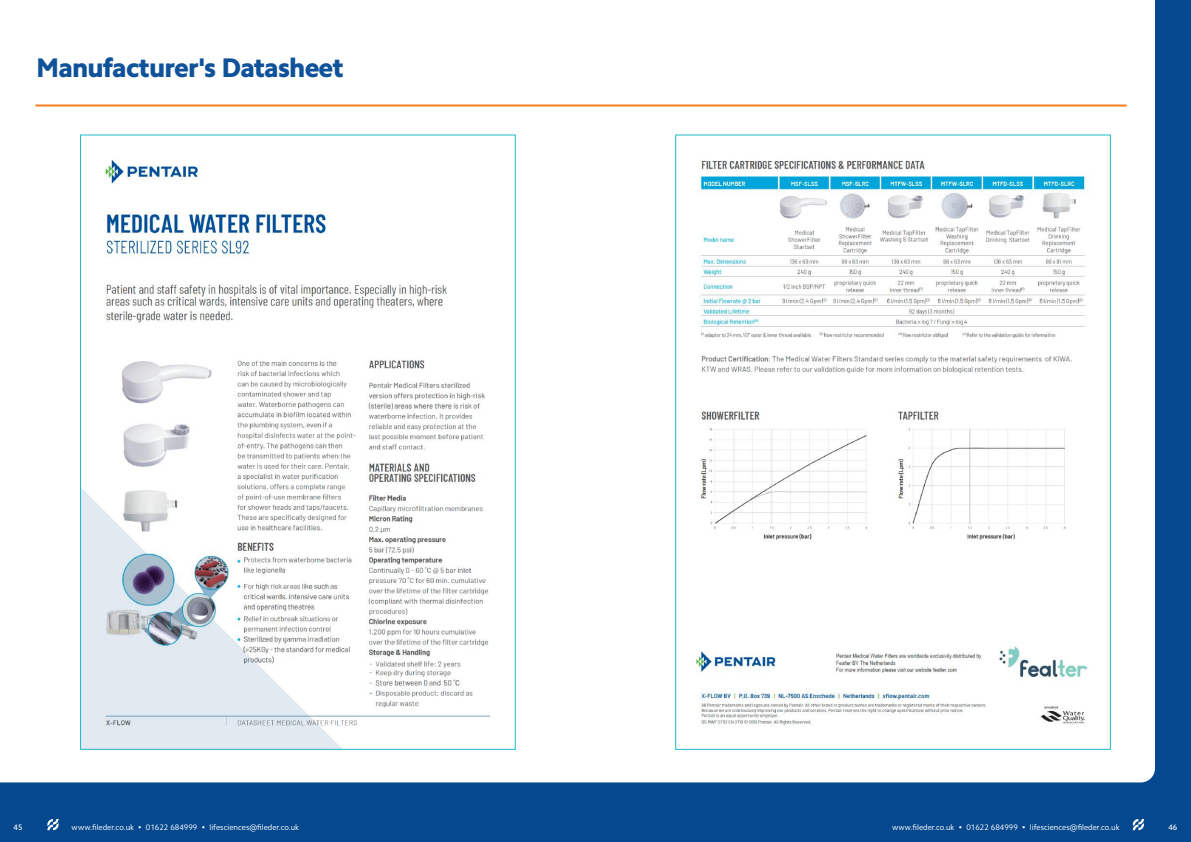
<style>
.page{position:relative;width:1191px;height:842px;background:#05488e}
.page>*{position:absolute;margin:0;border:0;box-sizing:border-box;transform-origin:0 0}
.t1{font:800 27px "Camphor Std";letter-spacing:-.03em;color:#0f529a}
.t2{font:8px "Camphor Std";color:#fff}
.t3{font:500 8px "Camphor Std";color:#fff}
</style>
<div class="page">
<div style="left:0;top:0;width:1155px;height:782px;background:#fff"></div>
<hr style="left:35px;top:104px;width:1091px;height:2px;background:#f87d21">
<svg style="left:1132px;top:819px;width:12px;height:11px"></svg>
<svg style="left:47px;top:819px;width:12px;height:11px"></svg>
<img style="left:82px;top:137px;width:431px;height:610px">
<img style="left:677px;top:137px;width:431px;height:610px">
<h1 class="t1" style="left:36px;top:51px;width:309px">Manufacturer's Datasheet</h1>
<p class="t3" style="left:13px;top:822px;width:11px">45</p>
<p class="t2" style="left:72px;top:822px;width:229px">www.fileder.co.uk • 01622 684999 • lifesciences@fileder.co.uk</p>
<p class="t2" style="left:892px;top:823px;width:229px">www.fileder.co.uk • 01622 684999 • lifesciences@fileder.co.uk</p>
<p class="t3" style="left:1168px;top:823px;width:11px">46</p>
</div>
